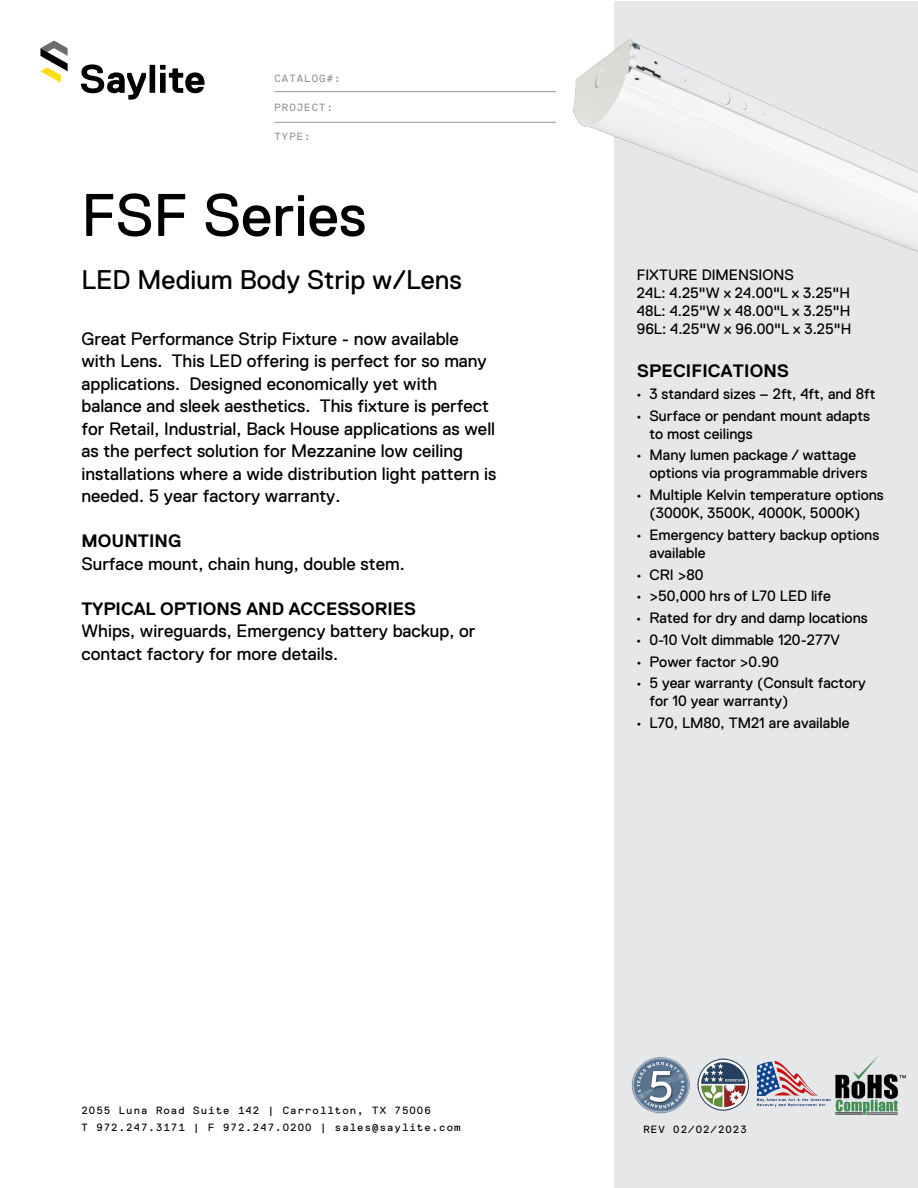
<style>
.page{position:relative;width:918px;height:1188px;background:#fff}
.page>*{position:absolute;margin:0;border:0;box-sizing:border-box;transform-origin:0 0}
.t1{font:60px "Replica Std";color:#000}
.t2{font:27px "Replica Std";color:#000}
.t3{font:18px/22.5px "Replica Std";color:#000}
.t4{font:700 18px "Replica Std";color:#000}
.t5{font:15px/18px "Replica Std";color:#000}
.t6{font:10.5px/16.5px "Replica Mono Std";letter-spacing:.1em;color:#000}
.t7{font:10.5px "Replica Mono Std";letter-spacing:.1em;color:#939598}
</style>
<div class="page">
<svg style="left:81px;top:64px;width:124px;height:36px"></svg>
<svg style="left:40px;top:40px;width:28px;height:43px"></svg>
<hr style="left:274px;top:122px;width:282px;height:1px;background:#939598">
<hr style="left:274px;top:91px;width:282px;height:1px;background:#939598">
<div style="left:614px;top:1px;width:304px;height:1187px;background:#e6e7e8"></div>
<img style="left:631px;top:1057px;width:200px;height:57px">
<img style="left:836px;top:1055px;width:69px;height:60px">
<img style="left:473px;top:39px;width:445px;height:213px">
<p class="t7" style="left:274px;top:72px;width:68px">CATALOG#:</p>
<p class="t7" style="left:274px;top:102px;width:60px">PROJECT:</p>
<p class="t7" style="left:274px;top:130px;width:38px">TYPE:</p>
<h1 class="t1" style="left:81px;top:182px;width:287px">FSF Series</h1>
<h2 class="t2" style="left:81px;top:264px;width:382px">LED Medium Body Strip w/Lens</h2>
<p class="t3" style="left:81px;top:327px;width:416px">Great Performance Strip Fixture - now available with Lens. This LED offering is perfect for so many applications. Designed economically yet with balance and sleek aesthetics. This fixture is perfect for Retail, Industrial, Back House applications as well as the perfect solution for Mezzanine low ceiling installations where a wide distribution light pattern is needed. 5 year factory warranty.</p>
<p class="t4" style="left:81px;top:531px;width:101px">MOUNTING</p>
<p class="t3" style="left:81px;top:552px;width:325px">Surface mount, chain hung, double stem.</p>
<p class="t4" style="left:81px;top:599px;width:336px">TYPICAL OPTIONS AND ACCESSORIES</p>
<p class="t3" style="left:81px;top:620px;width:396px">Whips, wireguards, Emergency battery backup, or contact factory for more details.</p>
<p class="t5" style="left:637px;top:266px;width:216px">FIXTURE DIMENSIONS<br>24L: 4.25"W x 24.00"L x 3.25"H<br>48L: 4.25"W x 48.00"L x 3.25"H<br>96L: 4.25"W x 96.00"L x 3.25"H</p>
<p class="t4" style="left:637px;top:361px;width:154px">SPECIFICATIONS</p>
<p class="t5" style="left:636px;top:385px;width:241px">• 3 standard sizes – 2ft, 4ft, and 8ft</p>
<p class="t5" style="left:650px;top:407px;width:222px;text-indent:-14px">• Surface or pendant mount adapts to most ceilings</p>
<p class="t5" style="left:650px;top:446px;width:219px;text-indent:-14px">• Many lumen package / wattage options via programmable drivers</p>
<p class="t5" style="left:650px;top:486px;width:236px;text-indent:-14px">• Multiple Kelvin temperature options (3000K, 3500K, 4000K, 5000K)</p>
<p class="t5" style="left:650px;top:526px;width:231px;text-indent:-14px">• Emergency battery backup options available</p>
<p class="t5" style="left:636px;top:566px;width:69px">• CRI &gt;80</p>
<p class="t5" style="left:636px;top:587px;width:196px">• &gt;50,000 hrs of L70 LED life</p>
<p class="t5" style="left:636px;top:609px;width:233px">• Rated for dry and damp locations</p>
<p class="t5" style="left:636px;top:631px;width:205px">• 0-10 Volt dimmable 120-277V</p>
<p class="t5" style="left:636px;top:653px;width:144px">• Power factor &gt;0.90</p>
<p class="t5" style="left:650px;top:674px;width:218px;text-indent:-14px">• 5 year warranty (Consult factory for 10 year warranty)</p>
<p class="t5" style="left:636px;top:714px;width:215px">• L70, LM80, TM21 are available</p>
<p class="t6" style="left:81px;top:1102px;width:381px">2055 Luna Road Suite 142 | Carrollton, TX 75006<br>T 972.247.3171 | F 972.247.0200 | sales@saylite.com</p>
<p class="t6" style="left:644px;top:1121px;width:105px">REV 02/02/2023</p>
</div>
